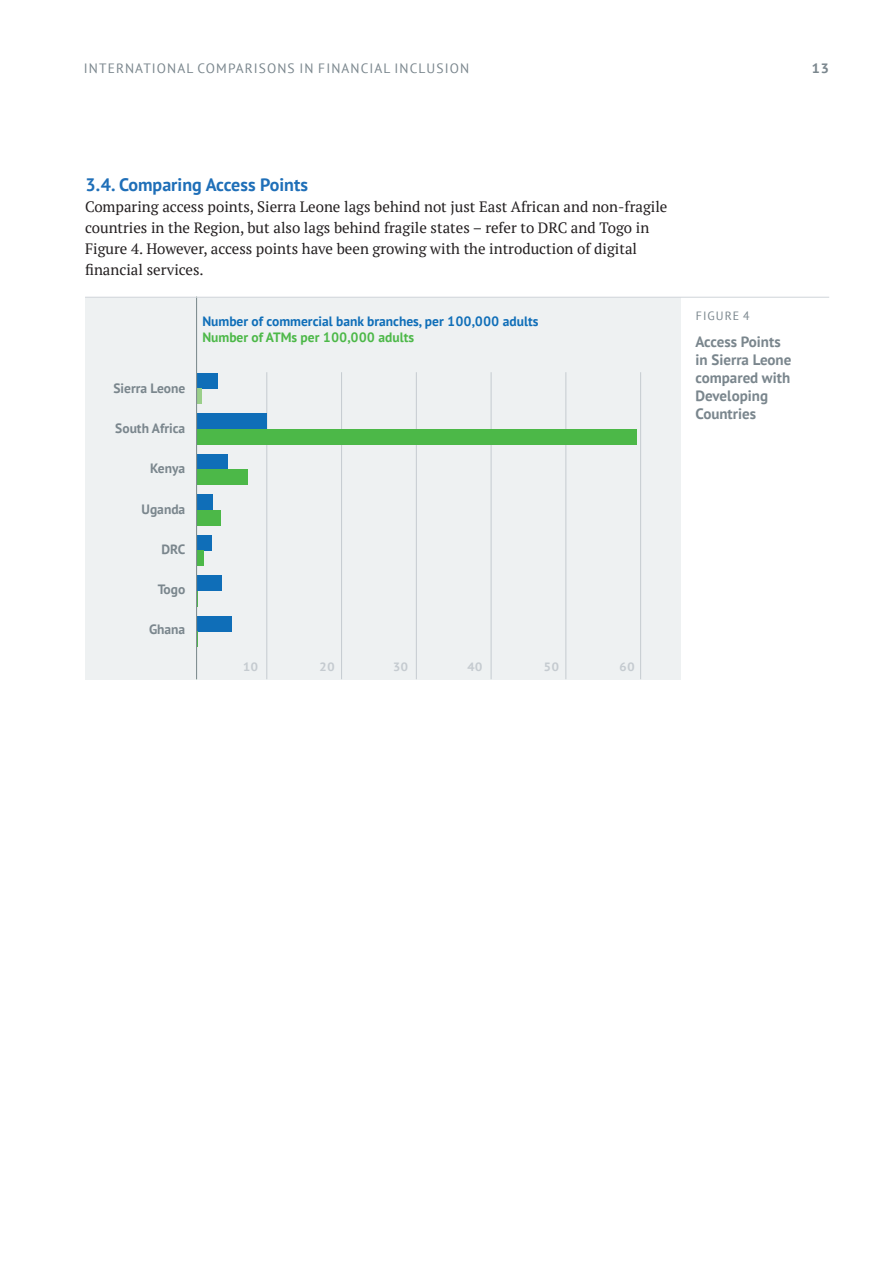
<style>
.page{position:relative;width:893px;height:1263px;background:#fff}
.page>*{position:absolute;margin:0;border:0;box-sizing:border-box;transform-origin:0 0}
.Head_level_1{font:700 18px "PT Sans";color:#1f6fb8}
.Body_Copy{font:15px/21px "PT Serif";color:#231f20}
.Figure_title{font:700 15px/18px "PT Sans";color:#7a868d}
.t1{font:700 13.5px/16.2px "PT Sans";color:#0f6eb8}
.t2{font:700 13.5px "PT Sans";color:#7a868d}
.Running__Section{font:13.5px "PT Sans";letter-spacing:.08em;color:#7a868d}
.t3{font:700 13.5px "PT Sans Caption";color:#7a868d}
.t4{font:700 12px "PT Sans Caption";color:#c5cbd0}
.Figure{font:12px "PT Sans";letter-spacing:.08em;color:#7a868d}
.s1{color:#4cb848}
</style>
<div class="page">
<div style="left:85px;top:297px;width:595px;height:382px;background:#eef1f2"></div>
<hr style="left:266px;top:372px;width:1px;height:307px;background:#c5cbd0">
<hr style="left:416px;top:372px;width:1px;height:307px;background:#c5cbd0">
<hr style="left:341px;top:372px;width:1px;height:307px;background:#c5cbd0">
<hr style="left:491px;top:372px;width:1px;height:307px;background:#c5cbd0">
<hr style="left:565px;top:372px;width:1px;height:307px;background:#c5cbd0">
<hr style="left:640px;top:372px;width:1px;height:307px;background:#c5cbd0">
<div style="left:197px;top:373px;width:21px;height:15px;background:#0f6eb8"></div>
<hr style="left:197px;top:388px;width:4px;height:16px;background:#9acf8a">
<div style="left:197px;top:413px;width:70px;height:16px;background:#0f6eb8"></div>
<div style="left:197px;top:429px;width:440px;height:15px;background:#4cb848"></div>
<div style="left:197px;top:454px;width:30px;height:15px;background:#0f6eb8"></div>
<div style="left:197px;top:469px;width:51px;height:16px;background:#4cb848"></div>
<div style="left:197px;top:494px;width:16px;height:16px;background:#0f6eb8"></div>
<div style="left:197px;top:510px;width:24px;height:15px;background:#4cb848"></div>
<div style="left:197px;top:535px;width:15px;height:15px;background:#0f6eb8"></div>
<div style="left:197px;top:550px;width:7px;height:16px;background:#4cb848"></div>
<div style="left:197px;top:575px;width:25px;height:16px;background:#0f6eb8"></div>
<svg style="left:197px;top:591px;width:1px;height:15px"></svg>
<div style="left:197px;top:616px;width:34px;height:15px;background:#0f6eb8"></div>
<svg style="left:197px;top:631px;width:1px;height:16px"></svg>
<hr style="left:196px;top:297px;width:1px;height:382px;background:#7a868d">
<hr style="left:85px;top:297px;width:744px;height:1px;background:#d1d6db">
<p class="Running__Section" style="left:84px;top:60px;width:387px">INTERNATIONAL COMPARISONS IN FINANCIAL INCLUSION</p>
<p class="t3" style="left:812px;top:59px;width:19px">13</p>
<p class="Head_level_1" style="left:85px;top:173px;width:224px">3.4. Comparing Access Points</p>
<p class="Body_Copy" style="left:85px;top:196px;width:584px">Comparing access points, Sierra Leone lags behind not just East African and non-fragile countries in the Region, but also lags behind fragile states – refer to DRC and Togo in Figure 4. However, access points have been growing with the introduction of digital financial services.</p>
<p class="t2" style="left:113px;top:379px;width:73px">Sierra Leone</p>
<p class="t2" style="left:115px;top:419px;width:72px">South Africa</p>
<p class="t2" style="left:150px;top:460px;width:37px">Kenya</p>
<p class="t2" style="left:142px;top:500px;width:45px">Uganda</p>
<p class="t2" style="left:161px;top:540px;width:25px">DRC</p>
<p class="t2" style="left:158px;top:580px;width:29px">Togo</p>
<p class="t2" style="left:149px;top:620px;width:38px">Ghana</p>
<p class="t1" style="left:202px;top:312px;width:338px">Number of commercial bank branches, per 100,000 adults<br><span class="s1">Number of ATMs per 100,000 adults</span></p>
<p class="t4" style="left:243px;top:659px;width:17px">10</p>
<p class="t4" style="left:319px;top:659px;width:17px">20</p>
<p class="t4" style="left:393px;top:659px;width:17px">30</p>
<p class="t4" style="left:467px;top:659px;width:17px">40</p>
<p class="t4" style="left:544px;top:659px;width:17px">50</p>
<p class="t4" style="left:619px;top:659px;width:17px">60</p>
<p class="Figure" style="left:696px;top:308px;width:55px">FIGURE 4</p>
<p class="Figure_title" style="left:695px;top:332px;width:97px">Access Points in Sierra Leone compared with<br>Developing<br>Countries</p>
</div>
